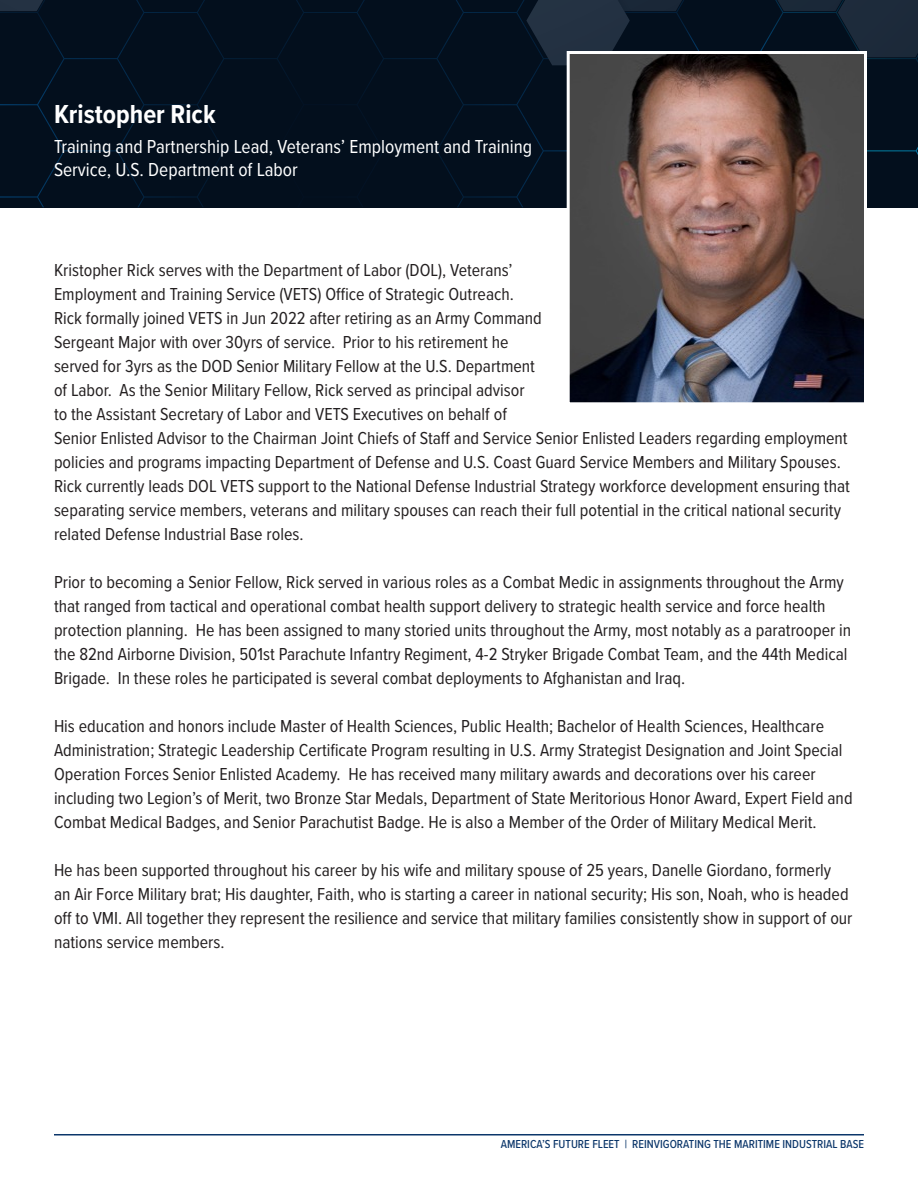
<style>
.page{position:relative;width:918px;height:1188px;background:#fff}
.page>*{position:absolute;margin:0;border:0;box-sizing:border-box;transform-origin:0 0}
.t1{font:700 27px "Proxima Nova Cond";color:#fff}
.t2{font:19.5px/23.4px "Proxima Nova Cond";color:#fff}
.t3{font:18px/24px "Proxima Nova Cond";color:#231f20}
.t4{font:500 12px "Proxima Nova Cond";color:#0b366a}
</style>
<div class="page">
<svg style="left:0;top:0;width:918px;height:207px;background:#05111f"></svg>
<img style="left:565px;top:50px;width:303px;height:353px">
<hr style="left:54px;top:1134px;width:810px;height:1px;background:#0b366a">
<p class="t1" style="left:54px;top:94px;width:163px">Kristopher Rick</p>
<p class="t2" style="left:54px;top:134px;width:480px">Training and Partnership Lead, Veterans’ Employment and Training<br>Service, U.S. Department of Labor</p>
<p class="t3" style="left:54px;top:257px;width:797px">Kristopher Rick serves with the Department of Labor (DOL), Veterans’<br>Employment and Training Service (VETS) Office of Strategic Outreach.<br>Rick formally joined VETS in Jun 2022 after retiring as an Army Command<br>Sergeant Major with over 30yrs of service. Prior to his retirement he<br>served for 3yrs as the DOD Senior Military Fellow at the U.S. Department<br>of Labor. As the Senior Military Fellow, Rick served as principal advisor<br>to the Assistant Secretary of Labor and VETS Executives on behalf of<br>Senior Enlisted Advisor to the Chairman Joint Chiefs of Staff and Service Senior Enlisted Leaders regarding employment policies and programs impacting Department of Defense and U.S. Coast Guard Service Members and Military Spouses.<br>Rick currently leads DOL VETS support to the National Defense Industrial Strategy workforce development ensuring that separating service members, veterans and military spouses can reach their full potential in the critical national security related Defense Industrial Base roles.</p>
<p class="t3" style="left:54px;top:569px;width:799px">Prior to becoming a Senior Fellow, Rick served in various roles as a Combat Medic in assignments throughout the Army that ranged from tactical and operational combat health support delivery to strategic health service and force health protection planning. He has been assigned to many storied units throughout the Army, most notably as a paratrooper in the 82nd Airborne Division, 501st Parachute Infantry Regiment, 4-2 Stryker Brigade Combat Team, and the 44th Medical Brigade. In these roles he participated is several combat deployments to Afghanistan and Iraq.</p>
<p class="t3" style="left:54px;top:713px;width:800px">His education and honors include Master of Health Sciences, Public Health; Bachelor of Health Sciences, Healthcare Administration; Strategic Leadership Certificate Program resulting in U.S. Army Strategist Designation and Joint Special Operation Forces Senior Enlisted Academy. He has received many military awards and decorations over his career including two Legion’s of Merit, two Bronze Star Medals, Department of State Meritorious Honor Award, Expert Field and Combat Medical Badges, and Senior Parachutist Badge. He is also a Member of the Order of Military Medical Merit.</p>
<p class="t3" style="left:54px;top:857px;width:800px">He has been supported throughout his career by his wife and military spouse of 25 years, Danelle Giordano, formerly<br>an Air Force Military brat; His daughter, Faith, who is starting a career in national security; His son, Noah, who is headed off to VMI. All together they represent the resilience and service that military families consistently show in support of our nations service members.</p>
<p class="t4" style="left:501px;top:1136px;width:365px">AMERICA’S FUTURE FLEET | REINVIGORATING THE MARITIME INDUSTRIAL BASE</p>
</div>
